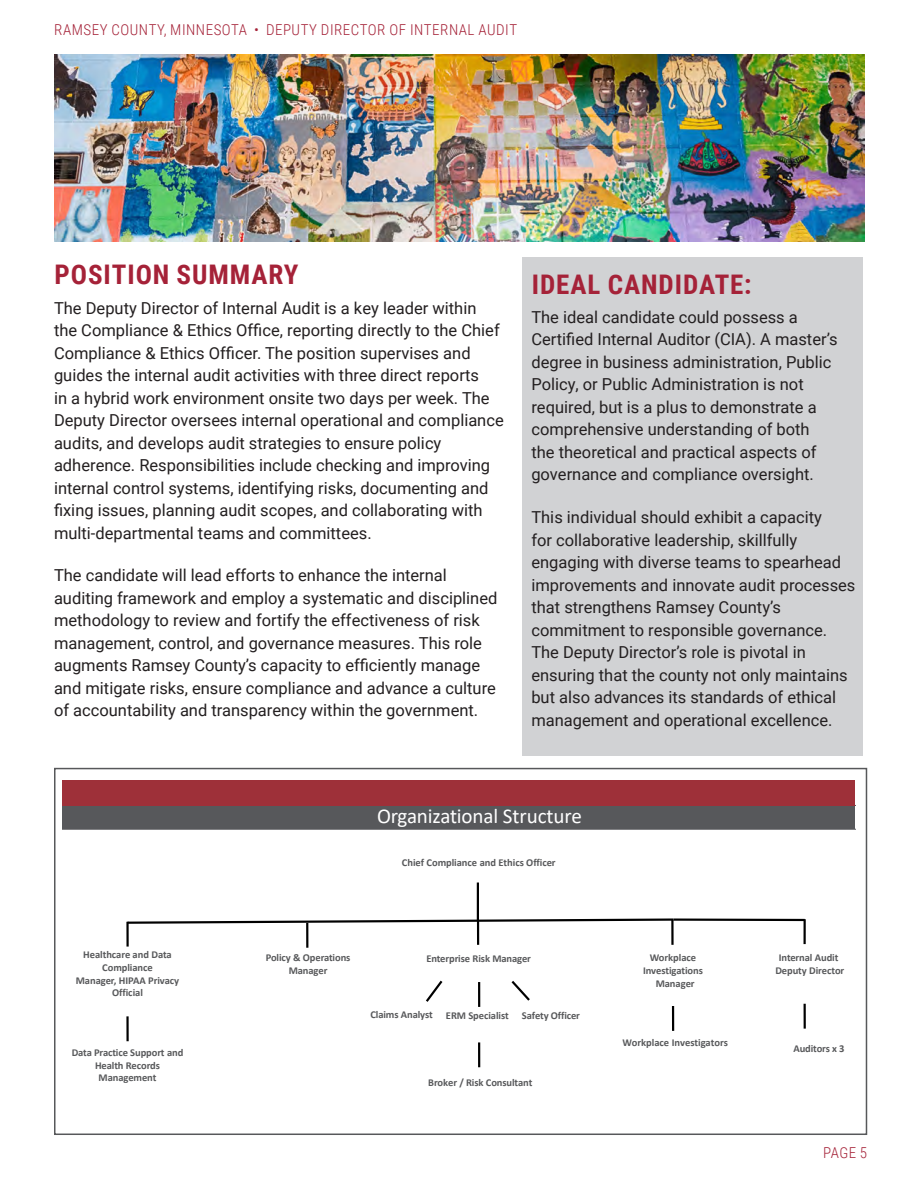
<style>
.page{position:relative;width:918px;height:1188px;background:#fff}
.page>*{position:absolute;margin:0;border:0;box-sizing:border-box;transform-origin:0 0}
.Header1{font:700 27px "Roboto Condensed";letter-spacing:.035em;color:#a52238}
.t1{font:21px "Calibri";letter-spacing:-.005em;color:#fff}
.Text_11{font:16.5px/22.5px "Roboto";color:#231f20}
.Header1-2{font:300 15px "Roboto Condensed";letter-spacing:.035em;color:#a52238}
.t2{font:700 10.5px/12.9px "Calibri";letter-spacing:-.01em;color:#58595b;text-align:center}
</style>
<div class="page">
<div style="left:522px;top:257px;width:341px;height:498px;background:#d1d2d4"></div>
<div style="left:63px;top:806px;width:792px;height:24px;background:#57585b"></div>
<hr style="left:477px;top:883px;width:2px;height:37px;background:#000">
<svg style="left:126px;top:917px;width:547px;height:8px"></svg>
<hr style="left:126px;top:922px;width:3px;height:25px;background:#000">
<hr style="left:671px;top:920px;width:3px;height:25px;background:#000">
<hr style="left:477px;top:920px;width:2px;height:25px;background:#000">
<hr style="left:672px;top:1006px;width:2px;height:25px;background:#000">
<hr style="left:126px;top:1016px;width:3px;height:25px;background:#000">
<hr style="left:673px;top:918px;width:132px;height:3px;background:#000">
<hr style="left:306px;top:923px;width:2px;height:25px;background:#000">
<hr style="left:478px;top:1042px;width:2px;height:25px;background:#000">
<hr style="left:804px;top:919px;width:2px;height:25px;background:#000">
<hr style="left:804px;top:1004px;width:2px;height:25px;background:#000">
<div style="left:63px;top:780px;width:792px;height:26px;background:#9e3039"></div>
<hr style="left:478px;top:982px;width:2px;height:25px;background:#000">
<svg style="left:511px;top:981px;width:19px;height:20px"></svg>
<svg style="left:426px;top:980px;width:17px;height:22px"></svg>
<div style="left:54px;top:768px;width:813px;height:367px;border:2px solid #57585a"></div>
<img style="left:54px;top:54px;width:811px;height:188px">
<p class="Header1-2" style="left:54px;top:20px;width:464px">RAMSEY COUNTY, MINNESOTA • DEPUTY DIRECTOR OF INTERNAL AUDIT</p>
<p class="Header1" style="left:54px;top:256px;width:245px">POSITION SUMMARY</p>
<p class="Text_11" style="left:54px;top:296px;width:451px">The Deputy Director of Internal Audit is a key leader within the Compliance &amp; Ethics Office, reporting directly to the Chief Compliance &amp; Ethics Officer. The position supervises and guides the internal audit activities with three direct reports<br>in a hybrid work environment onsite two days per week. The Deputy Director oversees internal operational and compliance audits, and develops audit strategies to ensure policy adherence. Responsibilities include checking and improving internal control systems, identifying risks, documenting and fixing issues, planning audit scopes, and collaborating with multi-departmental teams and committees.</p>
<p class="Text_11" style="left:54px;top:564px;width:445px">The candidate will lead efforts to enhance the internal auditing framework and employ a systematic and disciplined methodology to review and fortify the effectiveness of risk management, control, and governance measures. This role augments Ramsey County’s capacity to efficiently manage and mitigate risks, ensure compliance and advance a culture of accountability and transparency within the government.</p>
<p class="Header1" style="left:532px;top:265px;width:221px">IDEAL CANDIDATE:</p>
<p class="Text_11" style="left:531px;top:305px;width:308px">The ideal candidate could possess a Certified Internal Auditor (CIA). A master’s degree in business administration, Public Policy, or Public Administration is not required, but is a plus to demonstrate a comprehensive understanding of both<br>the theoretical and practical aspects of governance and compliance oversight.</p>
<p class="Text_11" style="left:531px;top:505px;width:326px">This individual should exhibit a capacity<br>for collaborative leadership, skillfully engaging with diverse teams to spearhead improvements and innovate audit processes that strengthens Ramsey County’s commitment to responsible governance.<br>The Deputy Director’s role is pivotal in ensuring that the county not only maintains but also advances its standards of ethical management and operational excellence.</p>
<p class="t2" style="left:76px;top:948px;width:105px">Healthcare and Data<br>Compliance<br>Manager, HIPAA Privacy<br>Official</p>
<p class="t2" style="left:72px;top:1046px;width:113px">Data Practice Support and<br>Health Records<br>Management</p>
<p class="t1" style="left:377px;top:801px;width:206px">Organizational Structure</p>
<p class="t2" style="left:402px;top:856px;width:155px">Chief Compliance and Ethics Officer</p>
<p class="t2" style="left:266px;top:951px;width:86px">Policy &amp; Operations<br>Manager</p>
<p class="t2" style="left:643px;top:951px;width:61px">Workplace<br>Investigations<br>Manager</p>
<p class="t2" style="left:426px;top:952px;width:106px">Enterprise Risk Manager</p>
<p class="t2" style="left:370px;top:1008px;width:64px">Claims Analyst</p>
<p class="t2" style="left:446px;top:1009px;width:64px">ERM Specialist</p>
<p class="t2" style="left:522px;top:1009px;width:60px">Safety Officer</p>
<p class="t2" style="left:428px;top:1076px;width:106px">Broker / Risk Consultant</p>
<p class="t2" style="left:622px;top:1036px;width:107px">Workplace Investigators</p>
<p class="t2" style="left:775px;top:951px;width:70px">Internal Audit<br>Deputy Director</p>
<p class="t2" style="left:793px;top:1042px;width:53px">Auditors x 3</p>
<p class="Header1-2" style="left:823px;top:1143px;width:46px">PAGE 5</p>
</div>
